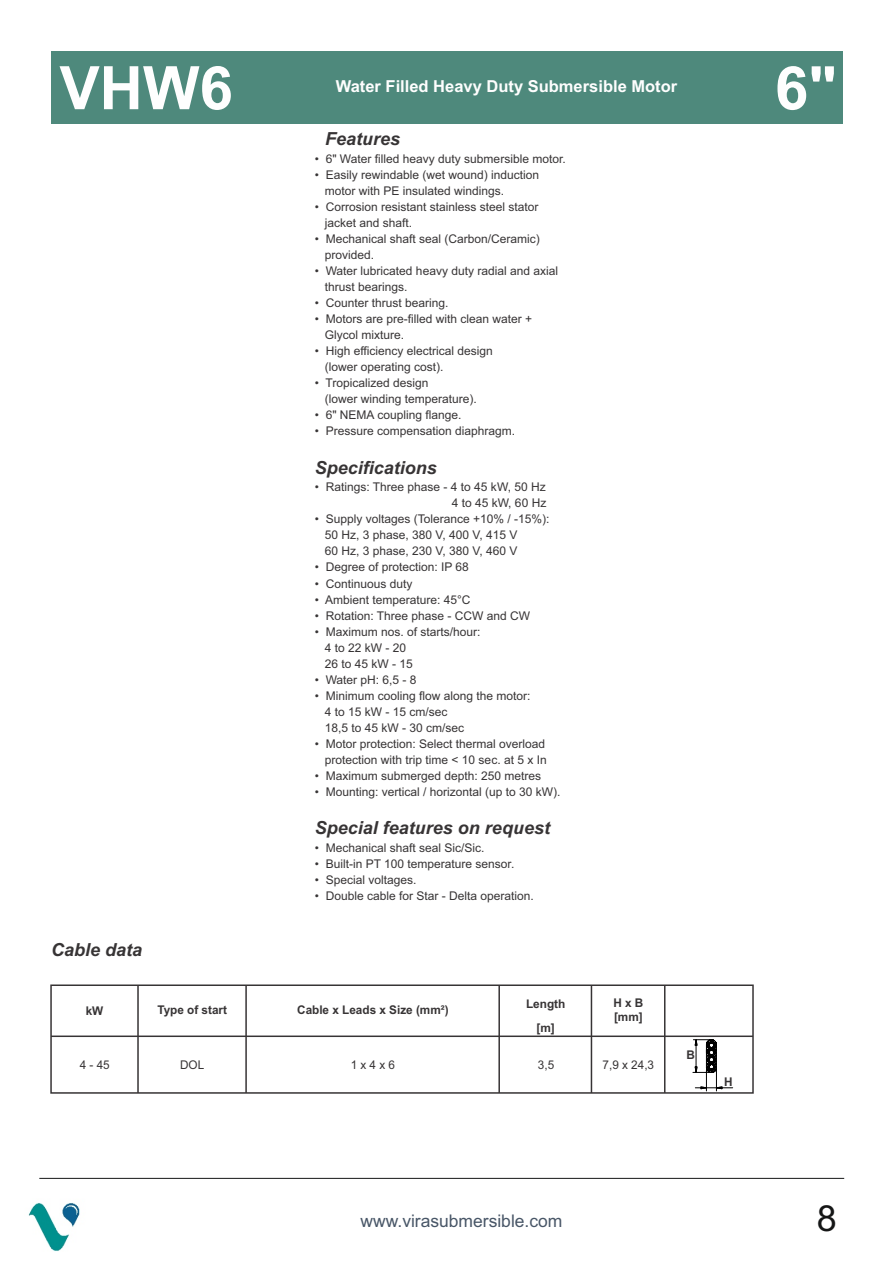
<style>
.page{position:relative;width:893px;height:1262px;background:#fff}
.page>*{position:absolute;margin:0;border:0;box-sizing:border-box;transform-origin:0 0}
.t1{font:700 60px "Arial";color:#fefefe}
.t2{font:36px "Arial";color:#151616}
.t3{font:italic 700 18px "Arial";color:#373435}
.t4{font:17.4px "Arial";color:#485667}
.t5{font:700 16.5px "Arial";color:#fefefe}
.t6{font:12px/16px "Arial";color:#373435}
.t7{font:700 12px/13.4px "Arial";color:#373435}
</style>
<div class="page">
<div style="left:51px;top:52px;width:791px;height:72px;background:#4e897c"></div>
<svg style="left:692px;top:1039px;width:41px;height:51px"></svg>
<div style="left:50px;top:984px;width:703px;height:109px;border:2px solid #373435"></div>
<hr style="left:498px;top:985px;width:2px;height:108px;background:#373435">
<hr style="left:590px;top:985px;width:2px;height:108px;background:#373435">
<hr style="left:664px;top:985px;width:1px;height:108px;background:#373435">
<hr style="left:245px;top:985px;width:2px;height:108px;background:#373435">
<hr style="left:137px;top:985px;width:2px;height:108px;background:#373435">
<hr style="left:51px;top:1035px;width:702px;height:2px;background:#373435">
<img style="left:28px;top:1203px;width:52px;height:49px">
<hr style="left:39px;top:1177px;width:805px;height:1px;background:#151616">
<h1 class="t1" style="left:60px;top:65px;width:175px">VHW6</h1>
<h1 class="t1" style="left:775px;top:66px;width:63px">6"</h1>
<h3 class="t5" style="left:336px;top:80px;width:343px">Water Filled Heavy Duty Submersible Motor</h3>
<h3 class="t3" style="left:325px;top:132px;width:77px">Features</h3>
<p class="t6" style="left:315px;top:152px;width:252px">• 6" Water filled heavy duty submersible motor.</p>
<p class="t6" style="left:325px;top:168px;width:216px;text-indent:-10px">• Easily rewindable (wet wound) induction motor with PE insulated windings.</p>
<p class="t6" style="left:325px;top:200px;width:215px;text-indent:-10px">• Corrosion resistant stainless steel stator jacket and shaft.</p>
<p class="t6" style="left:325px;top:232px;width:216px;text-indent:-10px">• Mechanical shaft seal (Carbon/Ceramic) provided.</p>
<p class="t6" style="left:325px;top:264px;width:235px;text-indent:-10px">• Water lubricated heavy duty radial and axial thrust bearings.</p>
<p class="t6" style="left:315px;top:296px;width:135px">• Counter thrust bearing.</p>
<p class="t6" style="left:325px;top:312px;width:209px;text-indent:-10px">• Motors are pre-filled with clean water +<br>Glycol mixture.</p>
<p class="t6" style="left:325px;top:344px;width:169px;text-indent:-10px">• High efficiency electrical design (lower operating cost).</p>
<p class="t6" style="left:325px;top:376px;width:154px;text-indent:-10px">• Tropicalized design<br>(lower winding temperature).</p>
<p class="t6" style="left:315px;top:408px;width:148px">• 6" NEMA coupling flange.</p>
<p class="t6" style="left:315px;top:424px;width:202px">• Pressure compensation diaphragm.</p>
<h3 class="t3" style="left:315px;top:461px;width:124px">Specifications</h3>
<p class="t6" style="left:315px;top:480px;width:233px;text-align:right">• Ratings: Three phase - 4 to 45 kW, 50 Hz<br>4 to 45 kW, 60 Hz</p>
<p class="t6" style="left:325px;top:512px;width:226px;text-indent:-10px">• Supply voltages (Tolerance +10% / -15%):<br>50 Hz, 3 phase, 380 V, 400 V, 415 V<br>60 Hz, 3 phase, 230 V, 380 V, 460 V</p>
<p class="t6" style="left:315px;top:560px;width:156px">• Degree of protection: IP 68</p>
<p class="t6" style="left:315px;top:576px;width:99px">• Continuous duty</p>
<p class="t6" style="left:315px;top:592px;width:157px">• Ambient temperature: 45°C</p>
<p class="t6" style="left:315px;top:608px;width:217px">• Rotation: Three phase - CCW and CW</p>
<p class="t6" style="left:325px;top:624px;width:157px;text-indent:-10px">• Maximum nos. of starts/hour:<br>4 to 22 kW - 20<br>26 to 45 kW - 15</p>
<p class="t6" style="left:315px;top:672px;width:103px">• Water pH: 6,5 - 8</p>
<p class="t6" style="left:325px;top:688px;width:207px;text-indent:-10px">• Minimum cooling flow along the motor:<br>4 to 15 kW - 15 cm/sec<br>18,5 to 45 kW - 30 cm/sec</p>
<p class="t6" style="left:315px;top:736px;width:233px;text-align:right">• Motor protection: Select thermal overload protection with trip time &lt; 10 sec. at 5 x In</p>
<p class="t6" style="left:315px;top:768px;width:228px">• Maximum submerged depth: 250 metres</p>
<p class="t6" style="left:315px;top:784px;width:247px">• Mounting: vertical / horizontal (up to 30 kW).</p>
<h3 class="t3" style="left:315px;top:821px;width:237px">Special features on request</h3>
<p class="t6" style="left:315px;top:840px;width:171px">• Mechanical shaft seal Sic/Sic.</p>
<p class="t6" style="left:315px;top:856px;width:201px">• Built-in PT 100 temperature sensor.</p>
<p class="t6" style="left:315px;top:873px;width:103px">• Special voltages.</p>
<p class="t6" style="left:315px;top:889px;width:220px">• Double cable for Star - Delta operation.</p>
<h3 class="t3" style="left:51px;top:943px;width:93px">Cable data</h3>
<p class="t7" style="left:86px;top:1005px;width:19px">kW</p>
<p class="t7" style="left:297px;top:1004px;width:153px">Cable x Leads x Size (mm²)</p>
<p class="t7" style="left:613px;top:997px;width:32px">H x B [mm]</p>
<p class="t7" style="left:526px;top:992px;width:41px;line-height:24.2px;text-align:center">Length [m]</p>
<p class="t7" style="left:157px;top:1004px;width:71px">Type of start</p>
<p class="t6" style="left:80px;top:1057px;width:32px">4 - 45</p>
<p class="t6" style="left:180px;top:1057px;width:26px">DOL</p>
<p class="t6" style="left:351px;top:1057px;width:46px">1 x 4 x 6</p>
<p class="t6" style="left:538px;top:1057px;width:18px">3,5</p>
<p class="t6" style="left:602px;top:1057px;width:53px">7,9 x 24,3</p>
<p class="t7" style="left:686px;top:1048px;width:10px">B</p>
<p class="t7" style="left:724px;top:1076px;width:10px">H</p>
<h3 class="t4" style="left:360px;top:1214px;width:203px">www.virasubmersible.com</h3>
<h2 class="t2" style="left:816px;top:1205px;width:22px">8</h2>
</div>
